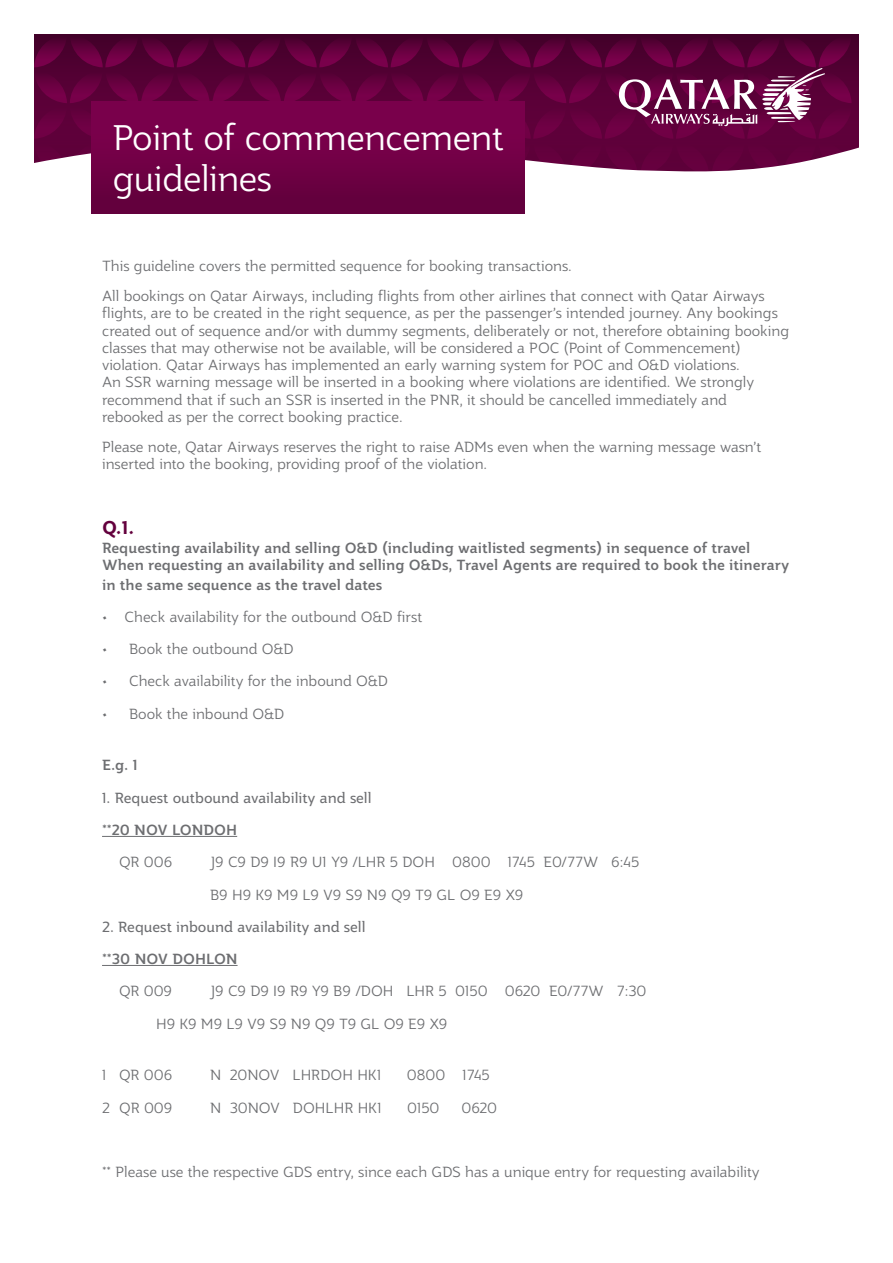
<style>
.page{position:relative;width:893px;height:1263px;background:#fff}
.page>*{position:absolute;margin:0;border:0;box-sizing:border-box;transform-origin:0 0}
.t1{font:300 34.5px/41.4px "Jotia";letter-spacing:-.01em;color:#fff}
.t2{font:700 18px "Jotia";color:#63003d}
.t3{font:300 14.25px/17.2px "Jotia";color:#6d6e71}
.t4{font:500 14.25px/17.1px "Jotia";color:#6d6e71}
.t5{font:14.25px "Jotia";color:#6d6e71}
</style>
<div class="page">
<svg style="left:34px;top:34px;width:818px;height:138px;background:#681146"></svg>
<div style="left:91px;top:102px;width:434px;height:112px;background:linear-gradient(to right,#710045,#710045)"></div>
<hr style="left:102px;top:836px;width:135px;height:1px;background:#6d6e71">
<hr style="left:102px;top:965px;width:136px;height:1px;background:#6d6e71">
<h1 class="t1" style="left:113px;top:117px;width:393px">Point of commencement guidelines</h1>
<p class="t3" style="left:102px;top:251px;width:664px;line-height:30px">This guideline covers the permitted sequence for booking transactions.<br>All bookings on Qatar Airways, including flights from other airlines that connect with Qatar Airways</p>
<p class="t3" style="left:102px;top:304px;width:689px">flights, are to be created in the right sequence, as per the passenger’s intended journey. Any bookings created out of sequence and/or with dummy segments, deliberately or not, therefore obtaining booking classes that may otherwise not be available, will be considered a POC (Point of Commencement) violation. Qatar Airways has implemented an early warning system for POC and O&amp;D violations.<br>An SSR warning message will be inserted in a booking where violations are identified. We strongly recommend that if such an SSR is inserted in the PNR, it should be cancelled immediately and rebooked as per the correct booking practice.</p>
<p class="t3" style="left:102px;top:438px;width:661px">Please note, Qatar Airways reserves the right to raise ADMs even when the warning message wasn’t inserted into the booking, providing proof of the violation.</p>
<p class="t2" style="left:102px;top:515px;width:34px">Q.1.</p>
<p class="t4" style="left:102px;top:539px;width:689px">Requesting availability and selling O&amp;D (including waitlisted segments) in sequence of travel<br>When requesting an availability and selling O&amp;Ds, Travel Agents are required to book the itinerary</p>
<p class="t4" style="left:102px;top:576px;width:282px">in the same sequence as the travel dates</p>
<p class="t3" style="left:102px;top:608px;width:322px">• Check availability for the outbound O&amp;D first</p>
<p class="t3" style="left:102px;top:640px;width:193px">• Book the outbound O&amp;D</p>
<p class="t3" style="left:102px;top:673px;width:288px">• Check availability for the inbound O&amp;D</p>
<p class="t3" style="left:102px;top:705px;width:184px">• Book the inbound O&amp;D</p>
<p class="t4" style="left:102px;top:757px;width:37px">E.g. 1</p>
<p class="t5" style="left:102px;top:788px;width:271px">1. Request outbound availability and sell</p>
<p class="t4" style="left:102px;top:821px;width:137px">**20 NOV LONDOH</p>
<p class="t3" style="left:119px;top:853px;width:55px">QR 006</p>
<p class="t3" style="left:210px;top:853px;width:431px">J9 C9 D9 I9 R9 U1 Y9 /LHR 5 DOH 0800 1745 E0/77W 6:45</p>
<p class="t3" style="left:210px;top:886px;width:315px">B9 H9 K9 M9 L9 V9 S9 N9 Q9 T9 GL O9 E9 X9</p>
<p class="t5" style="left:102px;top:917px;width:265px">2. Request inbound availability and sell</p>
<p class="t4" style="left:102px;top:950px;width:137px">**30 NOV DOHLON</p>
<p class="t3" style="left:119px;top:982px;width:54px">QR 009</p>
<p class="t3" style="left:210px;top:982px;width:438px">J9 C9 D9 I9 R9 Y9 B9 /DOH LHR 5 0150 0620 E0/77W 7:30</p>
<p class="t3" style="left:156px;top:1015px;width:293px">H9 K9 M9 L9 V9 S9 N9 Q9 T9 GL O9 E9 X9</p>
<p class="t3" style="left:102px;top:1066px;width:72px">1 QR 006</p>
<p class="t3" style="left:210px;top:1066px;width:173px">N 20NOV LHRDOH HK1</p>
<p class="t3" style="left:407px;top:1066px;width:84px">0800 1745</p>
<p class="t3" style="left:102px;top:1099px;width:72px">2 QR 009</p>
<p class="t3" style="left:210px;top:1099px;width:173px">N 30NOV DOHLHR HK1</p>
<p class="t3" style="left:407px;top:1099px;width:34px">0150</p>
<p class="t3" style="left:461px;top:1099px;width:37px">0620</p>
<p class="t3" style="left:102px;top:1163px;width:659px">** Please use the respective GDS entry, since each GDS has a unique entry for requesting availability</p>
</div>
